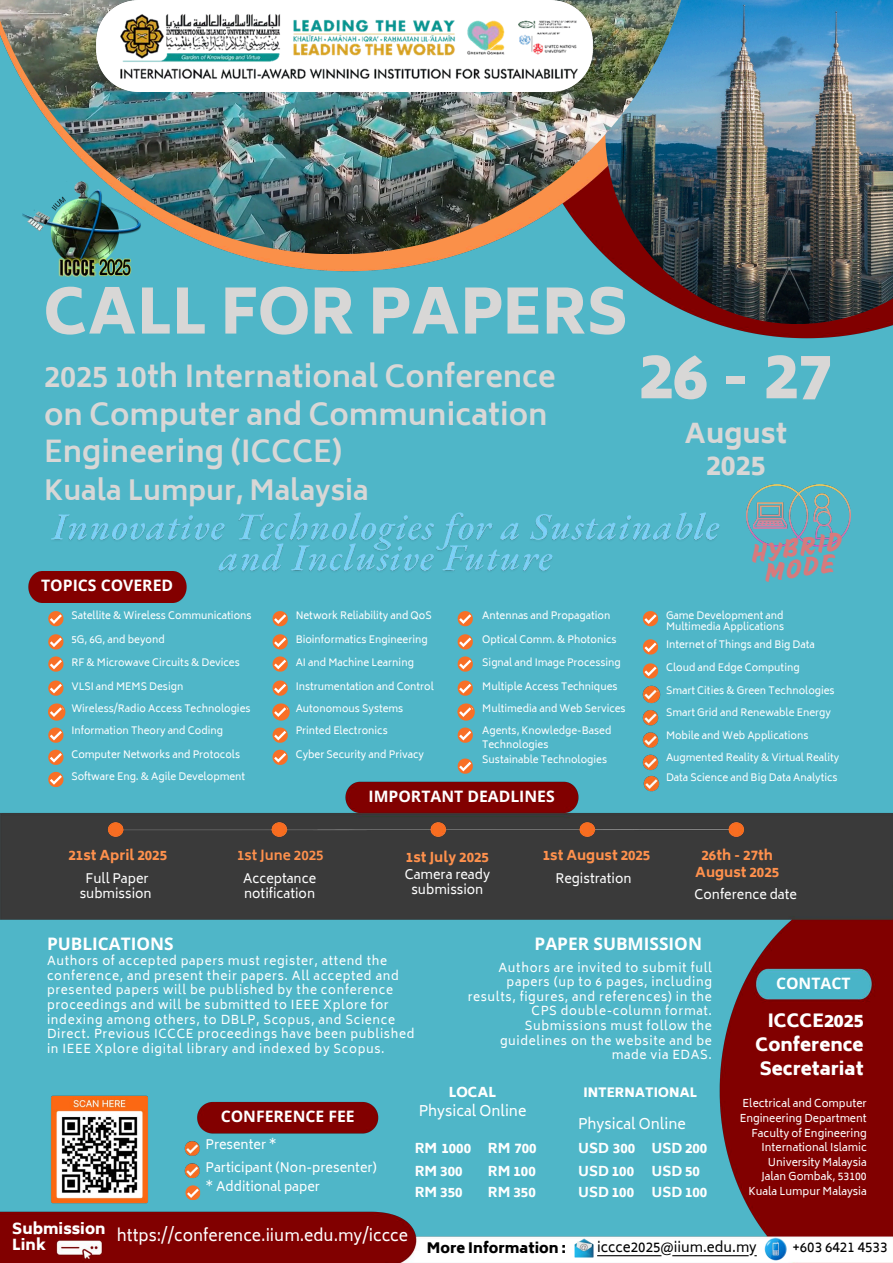
<style>
.page{position:relative;width:893px;height:1263px;background:#4fb6c8}
.page>*{position:absolute;margin:0;border:0;box-sizing:border-box;transform-origin:0 0}
.t1{font:800 62.7px "Biryani";color:#d8d7d6}
.t2{font:800 60.75px "Biryani";color:#d8d7d6}
.t3{font:700 29.25px/37.7px "Biryani";color:#d8d7d6}
.t4{font:700 27px "Biryani";color:#d8d7d6}
.t5{font:800 27px/32.1px "Biryani";color:#d8d7d6;text-align:center}
.t6{font:21.98px/20.8px "Sugar Pie";color:#d77a7d;text-align:center}
.t7{font:800 18px/24.2px "Biryani";color:#fff;text-align:justify}
.t8{font:700 17.25px "Open Sans";color:#fff}
.t9{font:700 15.75px "Open Sans";color:#fff}
.t10{font:15.75px "Biryani";color:#fff}
.t11{font:800 15px/15.1px "Biryani";color:#fff}
.t12{font:14.25px "Biryani";color:#fff}
.t13{font:800 14.25px "Biryani";color:#000}
.t14{font:800 13.5px/23.1px "Biryani";color:#fff}
.t15{font:800 13.5px/17.4px "Biryani";color:#ff914d;text-align:center}
.t16{font:13.5px "Biryani";color:#000}
.t17{font:700 13.5px "Biryani";color:#ff914d}
.t18{font:800 13.5px "Biryani";color:#fff}
.t19{font:12.75px/15.1px "Biryani";color:#fff;text-align:center}
.t20{font:800 12.75px "Biryani";color:#fff}
.t21{font:12px/14.6px "Biryani";letter-spacing:.055em;color:#fff}
.t22{font:10.5px/14.6px "Biryani";color:#fff;text-align:right}
.t23{font:9.9px/11.2px "Biryani";color:#fff}
.s1{font-weight:700}
</style>
<div class="page">
<img style="left:235px;top:254px;width:658px;height:85px">
<img style="left:605px;top:0;width:288px;height:324px">
<img style="left:0;top:0;width:681px;height:254px">
<svg style="left:48px;top:611px;width:15px;height:15px"></svg>
<svg style="left:48px;top:634px;width:15px;height:15px"></svg>
<svg style="left:48px;top:656px;width:15px;height:16px"></svg>
<svg style="left:48px;top:680px;width:15px;height:16px"></svg>
<div style="left:28px;top:572px;width:158px;height:30px;background:#830000"></div>
<img style="left:0;top:778px;width:893px;height:485px">
<img style="left:22px;top:182px;width:123px;height:95px">
<img style="left:47px;top:1092px;width:105px;height:114px">
<img style="left:747px;top:484px;width:103px;height:62px">
<img style="left:574px;top:1239px;width:20px;height:19px">
<img style="left:752px;top:1230px;width:44px;height:33px">
<svg style="left:48px;top:703px;width:17px;height:18px"></svg>
<svg style="left:48px;top:727px;width:15px;height:16px"></svg>
<svg style="left:48px;top:750px;width:15px;height:15px"></svg>
<svg style="left:48px;top:772px;width:15px;height:15px"></svg>
<svg style="left:272px;top:611px;width:16px;height:15px"></svg>
<svg style="left:272px;top:634px;width:16px;height:15px"></svg>
<svg style="left:272px;top:656px;width:16px;height:16px"></svg>
<svg style="left:272px;top:680px;width:16px;height:16px"></svg>
<svg style="left:272px;top:703px;width:18px;height:18px"></svg>
<svg style="left:272px;top:727px;width:16px;height:16px"></svg>
<svg style="left:272px;top:750px;width:16px;height:15px"></svg>
<svg style="left:457px;top:611px;width:16px;height:15px"></svg>
<svg style="left:457px;top:634px;width:16px;height:15px"></svg>
<svg style="left:457px;top:656px;width:16px;height:16px"></svg>
<svg style="left:457px;top:680px;width:16px;height:16px"></svg>
<svg style="left:457px;top:758px;width:16px;height:16px"></svg>
<svg style="left:457px;top:703px;width:18px;height:18px"></svg>
<svg style="left:457px;top:727px;width:16px;height:16px"></svg>
<img style="left:95px;top:0;width:498px;height:92px">
<svg style="left:643px;top:611px;width:15px;height:15px"></svg>
<svg style="left:643px;top:639px;width:15px;height:15px"></svg>
<svg style="left:643px;top:663px;width:15px;height:15px"></svg>
<img style="left:639px;top:685px;width:25px;height:109px">
<img style="left:105px;top:818px;width:643px;height:23px">
<img style="left:105px;top:5px;width:480px;height:84px">
<svg style="left:597px;top:1255px;width:160px;height:1px"></svg>
<img style="left:47px;top:512px;width:673px;height:70px">
<p class="t2" style="left:44px;top:277px;width:585px">CALL FOR PAPERS</p>
<p class="t3" style="left:44px;top:358px;width:513px">2025 10th International Conference on Computer and Communication<br>Engineering (ICCCE)</p>
<p class="t4" style="left:44px;top:474px;width:326px">Kuala Lumpur, Malaysia</p>
<p class="t9" style="left:41px;top:574px;width:133px">TOPICS COVERED</p>
<h1 class="t23" style="left:71px;top:610px;width:182px">Satellite &amp; Wireless Communications</h1>
<h1 class="t23" style="left:71px;top:634px;width:95px">5G, 6G, and beyond</h1>
<h1 class="t23" style="left:71px;top:657px;width:170px">RF &amp; Microwave Circuits &amp; Devices</h1>
<h1 class="t23" style="left:71px;top:681px;width:113px">VLSI and MEMS Design</h1>
<h1 class="t23" style="left:71px;top:703px;width:181px">Wireless/Radio Access Technologies</h1>
<h1 class="t23" style="left:71px;top:725px;width:153px">Information Theory and Coding</h1>
<p class="t23" style="left:71px;top:748px;width:170px">Computer Networks and Protocols</p>
<p class="t23" style="left:71px;top:771px;width:175px">Software Eng. &amp; Agile Development</p>
<h2 class="t23" style="left:296px;top:610px;width:138px">Network Reliability and QoS</h2>
<h2 class="t23" style="left:296px;top:634px;width:133px">Bioinformatics Engineering</h2>
<h2 class="t23" style="left:296px;top:657px;width:120px">AI and Machine Learning</h2>
<h2 class="t23" style="left:296px;top:681px;width:140px">Instrumentation and Control</h2>
<h5 class="t23" style="left:296px;top:703px;width:109px">Autonomous Systems</h5>
<h5 class="t23" style="left:296px;top:725px;width:94px">Printed Electronics</h5>
<p class="t23" style="left:296px;top:748px;width:130px">Cyber Security and Privacy</p>
<p class="t23" style="left:482px;top:610px;width:130px">Antennas and Propagation</p>
<p class="t23" style="left:482px;top:634px;width:136px">Optical Comm. &amp; Photonics</p>
<p class="t23" style="left:482px;top:657px;width:140px">Signal and Image Processing</p>
<p class="t23" style="left:482px;top:681px;width:137px">Multiple Access Techniques</p>
<p class="t23" style="left:482px;top:703px;width:145px">Multimedia and Web Services</p>
<p class="t23" style="left:482px;top:725px;width:131px">Agents, Knowledge-Based</p>
<p class="t23" style="left:482px;top:739px;width:68px">Technologies</p>
<p class="t23" style="left:482px;top:753px;width:126px">Sustainable Technologies</p>
<p class="t9" style="left:368px;top:785px;width:188px">IMPORTANT DEADLINES</p>
<p class="t1" style="left:639px;top:340px;width:195px">26<span class="s1">-</span> 27</p>
<p class="t5" style="left:684px;top:418px;width:104px">August<br>2025</p>
<h4 class="t6" style="left:750px;top:546px;width:91px;rotate:-9deg">HYBRID<br>MODE</h4>
<p class="t23" style="left:666px;top:610px;width:120px">Game Development and<br>Multimedia Applications</p>
<p class="t23" style="left:666px;top:638px;width:150px">Internet of Things and Big Data</p>
<p class="t23" style="left:666px;top:662px;width:135px">Cloud and Edge Computing</p>
<p class="t23" style="left:666px;top:685px;width:170px">Smart Cities &amp; Green Technologies</p>
<p class="t23" style="left:666px;top:707px;width:166px">Smart Grid and Renewable Energy</p>
<p class="t23" style="left:666px;top:730px;width:144px">Mobile and Web Applications</p>
<p class="t23" style="left:666px;top:747px;width:175px;line-height:20.9px">Augmented Reality &amp; Virtual Reality<br>Data Science and Big Data Analytics</p>
<p class="t15" style="left:69px;top:846px;width:100px">21st April 2025</p>
<p class="t17" style="left:237px;top:847px;width:88px">1st June 2025</p>
<p class="t19" style="left:80px;top:871px;width:74px">Full Paper submission</p>
<p class="t19" style="left:243px;top:871px;width:75px;text-align:left">Acceptance notification</p>
<p class="t15" style="left:406px;top:849px;width:85px">1st July 2025</p>
<p class="t19" style="left:405px;top:867px;width:87px">Camera ready submission</p>
<p class="t15" style="left:543px;top:846px;width:109px">1st August 2025</p>
<p class="t19" style="left:555px;top:870px;width:78px">Registration</p>
<p class="t15" style="left:695px;top:846px;width:85px">26th - 27th<br>August 2025</p>
<p class="t19" style="left:694px;top:887px;width:104px">Conference date</p>
<p class="t8" style="left:47px;top:931px;width:128px">PUBLICATIONS</p>
<p class="t21" style="left:47px;top:953px;width:369px">Authors of accepted papers must register, attend the conference, and present their papers. All accepted and presented papers will be published by the conference proceedings and will be submitted to IEEE Xplore for indexing among others, to DBLP, Scopus, and Science Direct. Previous ICCCE proceedings have been published in IEEE Xplore digital library and indexed by Scopus.</p>
<p class="t8" style="left:534px;top:931px;width:169px">PAPER SUBMISSION</p>
<p class="t21" style="left:468px;top:960px;width:246px;text-align:right">Authors are invited to submit full papers (up to 6 pages, including results, figures, and references) in the<br>CPS double-column format.<br>Submissions must follow the guidelines on the website and be made via EDAS.</p>
<p class="t9" style="left:221px;top:1105px;width:136px">CONFERENCE FEE</p>
<p class="t19" style="left:206px;top:1133px;width:173px;line-height:23.1px;text-align:left">Presenter *<br>Participant (Non-presenter)</p>
<p class="t19" style="left:206px;top:1179px;width:116px">* Additional paper</p>
<p class="t18" style="left:449px;top:1084px;width:49px">LOCAL</p>
<p class="t12" style="left:419px;top:1103px;width:109px">Physical Online</p>
<p class="t14" style="left:488px;top:1137px;width:50px">RM 700<br>RM 100</p>
<p class="t14" style="left:488px;top:1180px;width:49px">RM 350</p>
<p class="t14" style="left:415px;top:1137px;width:58px">RM 1000<br>RM 300</p>
<h5 class="t14" style="left:415px;top:1180px;width:49px">RM 350</h5>
<p class="t20" style="left:583px;top:1085px;width:115px">INTERNATIONAL</p>
<h5 class="t12" style="left:578px;top:1116px;width:109px">Physical Online</h5>
<p class="t14" style="left:578px;top:1137px;width:59px">USD 300<br>USD 100</p>
<p class="t14" style="left:578px;top:1180px;width:57px">USD 100</p>
<p class="t14" style="left:651px;top:1137px;width:57px">USD 200<br>USD 50</p>
<h5 class="t14" style="left:651px;top:1180px;width:57px">USD 100</h5>
<p class="t9" style="left:776px;top:972px;width:76px">CONTACT</p>
<p class="t7" style="left:755px;top:1008px;width:110px;text-indent:12px">ICCCE2025<br>Conference Secretariat</p>
<p class="t22" style="left:739px;top:1096px;width:129px">Electrical and Computer<br>Engineering Department<br>Faculty of Engineering<br>International Islamic<br>University Malaysia</p>
<p class="t22" style="left:748px;top:1169px;width:120px">Jalan Gombak, 53100<br>Kuala Lumpur Malaysia</p>
<p class="t11" style="left:12px;top:1221px;width:95px">Submission<br>Link</p>
<p class="t10" style="left:117px;top:1227px;width:293px">https://conference.iium.edu.my/iccce</p>
<p class="t13" style="left:427px;top:1240px;width:140px">More Information :</p>
<p class="t16" style="left:597px;top:1239px;width:161px">iccce2025@iium.edu.my</p>
<h3 class="t16" style="left:792px;top:1239px;width:97px">+603 6421 4533</h3>
</div>
